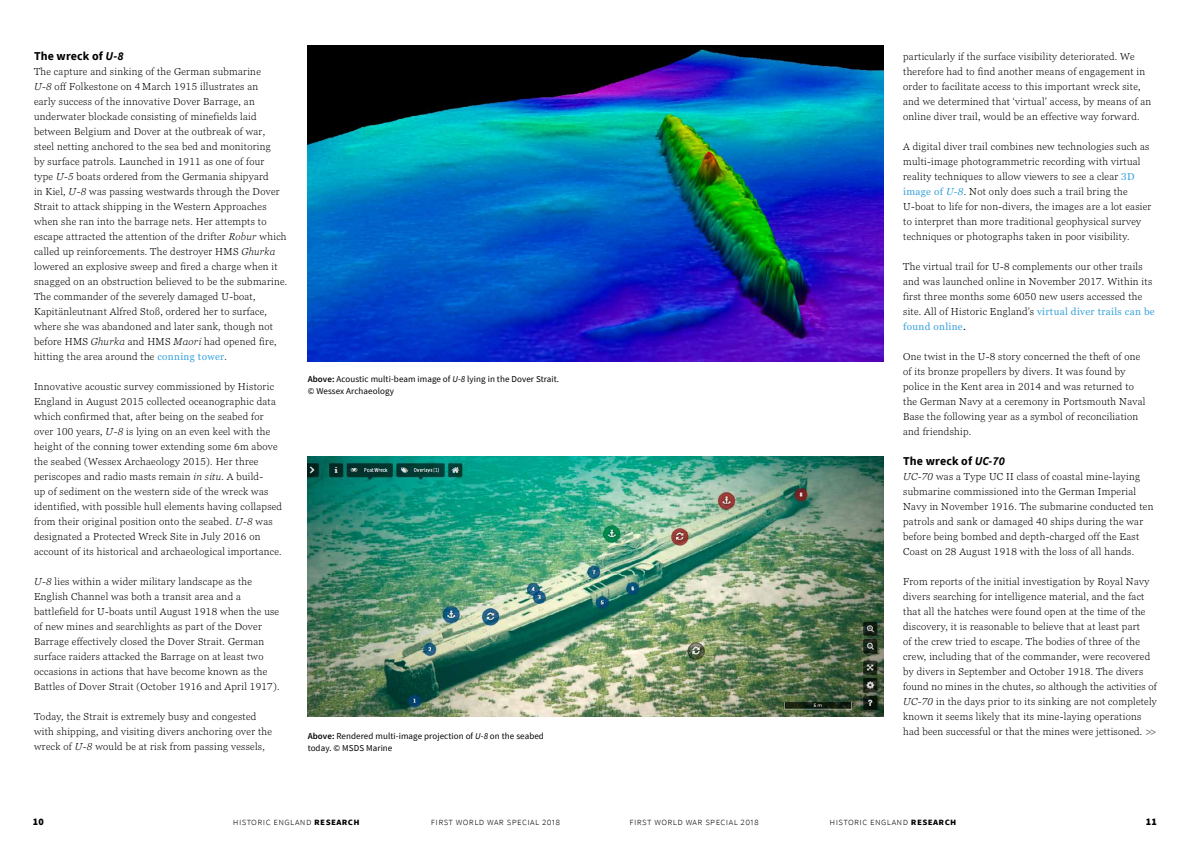
<style>
.page{position:relative;width:1191px;height:842px;background:#fff}
.page>*{position:absolute;margin:0;border:0;box-sizing:border-box;transform-origin:0 0}
.Para_Heading{font:700 12px "Source Sans Pro";letter-spacing:.01em;color:#000}
.Body_Text{font:300 10px/15px "Georgia Pro";letter-spacing:.03em;color:#000}
.t1{font:300 10px "Source Sans Pro";letter-spacing:.04em;color:#000}
.t2{font:900 10px "Source Sans Pro";color:#000}
.Image_Captions{font:9px/12px "Source Sans Pro";letter-spacing:.01em;color:#000}
.s1{font-style:italic}
.s2{font-weight:400;color:#3ca3dc}
.s3{font-weight:600}
.s4{font-weight:400;font-style:italic;color:#3ca3dc}
.s5{font-weight:400}
.s6{font-weight:700;color:#757a7c}
.s7{font-weight:700}
</style>
<div class="page">
<img style="left:308px;top:45px;width:575px;height:317px">
<img style="left:308px;top:457px;width:575px;height:259px">
<p class="Para_Heading" style="left:34px;top:48px;width:91px">The wreck of <span class="s1">U-8</span></p>
<p class="Body_Text" style="left:34px;top:65px;width:255px">The capture and sinking of the German submarine<br><span class="s1">U-8</span> off Folkestone on 4 March 1915 illustrates an<br>early success of the innovative Dover Barrage, an underwater blockade consisting of minefields laid between Belgium and Dover at the outbreak of war, steel netting anchored to the sea bed and monitoring<br>by surface patrols. Launched in 1911 as one of four<br>type <span class="s1">U-5</span> boats ordered from the Germania shipyard<br>in Kiel, <span class="s1">U-8</span> was passing westwards through the Dover Strait to attack shipping in the Western Approaches when she ran into the barrage nets. Her attempts to escape attracted the attention of the drifter <span class="s1">Robur</span> which called up reinforcements. The destroyer HMS <span class="s1">Ghurka </span>lowered an explosive sweep and fired a charge when it snagged on an obstruction believed to be the submarine.<br>The commander of the severely damaged U-boat, Kapitänleutnant Alfred Stoß, ordered her to surface, where she was abandoned and later sank, though not before HMS <span class="s1">Ghurka</span> and HMS <span class="s1">Maori</span> had opened fire, hitting the area around the <span class="s2">conning tower</span>.</p>
<p class="Body_Text" style="left:34px;top:380px;width:250px">Innovative acoustic survey commissioned by Historic England in August 2015 collected oceanographic data which confirmed that, after being on the seabed for over 100 years, <span class="s1">U-8</span> is lying on an even keel with the height of the conning tower extending some 6m above the seabed (Wessex Archaeology 2015). Her three periscopes and radio masts remain <span class="s1">in situ</span>. A build-<br>up of sediment on the western side of the wreck was identified, with possible hull elements having collapsed from their original position onto the seabed. <span class="s1">U-8</span> was designated a Protected Wreck Site in July 2016 on account of its historical and archaeological importance.</p>
<p class="Body_Text" style="left:34px;top:575px;width:247px"><span class="s1">U-8</span> lies within a wider military landscape as the English Channel was both a transit area and a battlefield for U-boats until August 1918 when the use of new mines and searchlights as part of the Dover Barrage effectively closed the Dover Strait. German surface raiders attacked the Barrage on at least two occasions in actions that have become known as the Battles of Dover Strait (October 1916 and April 1917).</p>
<p class="Body_Text" style="left:34px;top:710px;width:239px">Today, the Strait is extremely busy and congested with shipping, and visiting divers anchoring over the wreck of <span class="s1">U-8</span> would be at risk from passing vessels,</p>
<p class="Image_Captions" style="left:308px;top:373px;width:253px"><span class="s3">Above:</span> Acoustic multi-beam image of <span class="s1">U-8</span> lying in the Dover Strait. © Wessex Archaeology</p>
<p class="Image_Captions" style="left:308px;top:729px;width:238px"><span class="s3">Above:</span> Rendered multi-image projection of <span class="s1">U-8</span> on the seabed today. © MSDS Marine</p>
<p class="Body_Text" style="left:903px;top:50px;width:250px">particularly if the surface visibility deteriorated. We therefore had to find another means of engagement in order to facilitate access to this important wreck site, and we determined that ‘virtual’ access, by means of an online diver trail, would be an effective way forward.</p>
<p class="Body_Text" style="left:903px;top:140px;width:250px">A digital diver trail combines new technologies such as multi-image photogrammetric recording with virtual reality techniques to allow viewers to see a clear <span class="s2">3D image of</span> <span class="s4">U-8</span>. Not only does such a trail bring the U-boat to life for non-divers, the images are a lot easier to interpret than more traditional geophysical survey techniques or photographs taken in poor visibility.</p>
<p class="Body_Text" style="left:903px;top:260px;width:253px">The virtual trail for U-8 complements our other trails and was launched online in November 2017. Within its first three months some 6050 new users accessed the site. All of Historic England’s <span class="s2">virtual diver trails can be found online</span><span class="s5">.</span></p>
<p class="Body_Text" style="left:903px;top:350px;width:244px">One twist in the U-8 story concerned the theft of one of its bronze propellers by divers. It was found by police in the Kent area in 2014 and was returned to the German Navy at a ceremony in Portsmouth Naval Base the following year as a symbol of reconciliation and friendship.</p>
<p class="Para_Heading" style="left:903px;top:453px;width:103px">The wreck of <span class="s1">UC-70</span></p>
<p class="Body_Text" style="left:903px;top:470px;width:252px"><span class="s1">UC-70</span> was a Type UC II class of coastal mine-laying submarine commissioned into the German Imperial Navy in November 1916. The submarine conducted ten patrols and sank or damaged 40 ships during the war before being bombed and depth-charged off the East Coast on 28 August 1918 with the loss of all hands.</p>
<p class="Body_Text" style="left:903px;top:575px;width:255px">From reports of the initial investigation by Royal Navy divers searching for intelligence material, and the fact that all the hatches were found open at the time of the discovery, it is reasonable to believe that at least part<br>of the crew tried to escape. The bodies of three of the crew, including that of the commander, were recovered by divers in September and October 1918. The divers found no mines in the chutes, so although the activities of <span class="s1">UC-70</span> in the days prior to its sinking are not completely known it seems likely that its mine-laying operations had been successful or that the mines were jettisoned. <span class="s6">&gt;&gt;</span></p>
<p class="t2" style="left:33px;top:815px;width:13px">10</p>
<p class="t1" style="left:233px;top:815px;width:128px">historic england <span class="s7">research</span></p>
<p class="t1" style="left:431px;top:815px;width:131px">first world war special 2018</p>
<p class="t1" style="left:629px;top:815px;width:131px">first world war special 2018</p>
<p class="t1" style="left:829px;top:815px;width:128px">historic england <span class="s7">research</span></p>
<p class="t2" style="left:1145px;top:815px;width:13px">11</p>
</div>
